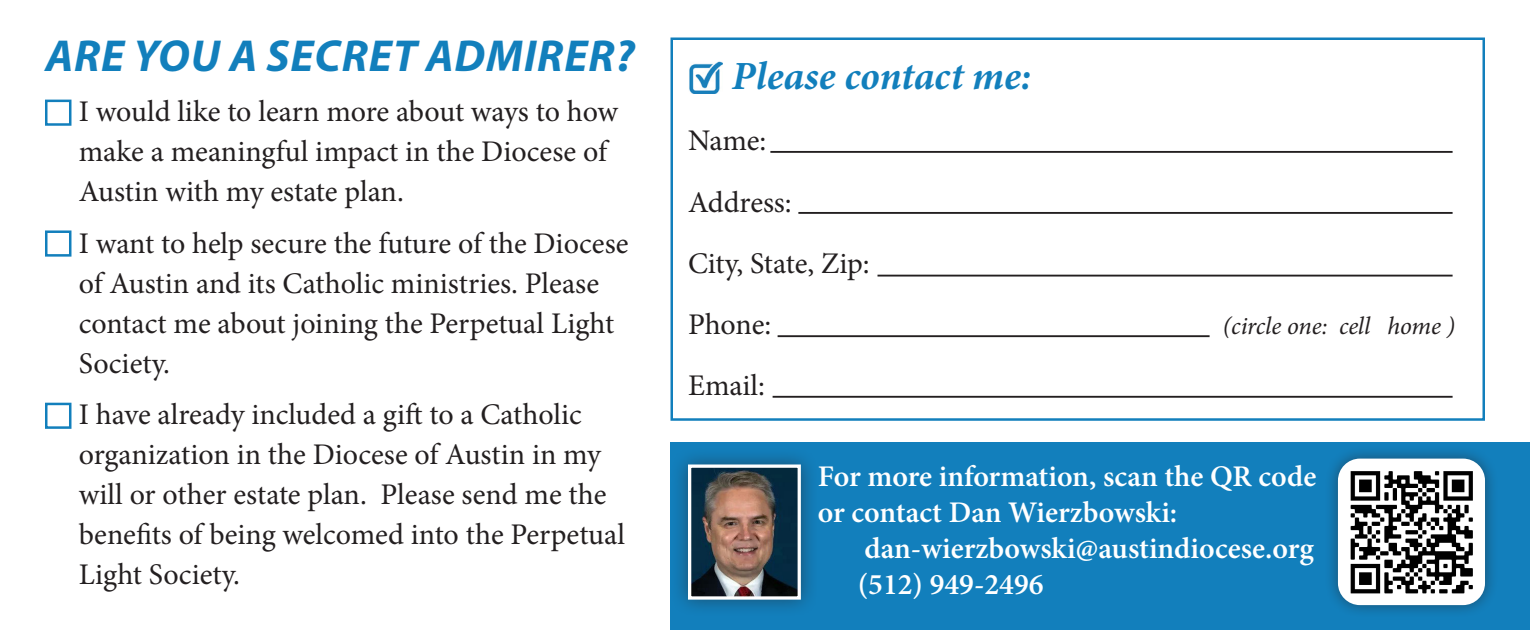
<style>
.page{position:relative;width:1530px;height:630px;background:#fff}
.page>*{position:absolute;margin:0;border:0;box-sizing:border-box;transform-origin:0 0}
.t1{font:italic 700 45px "Myriad Pro";letter-spacing:.02em;color:#127fbc}
.t2{font:italic 700 40px "Minion Pro";color:#127fbc}
.t3{font:30px/40px "Minion Pro";color:#231f20}
.t4{font:600 30px/36px "Minion Pro";color:#fff}
.t5{font:italic 25px "Minion Pro";letter-spacing:-.005em;color:#231f20}
</style>
<div class="page">
<div style="left:671px;top:38px;width:814px;height:383px;background:#fff;border:2px solid #127fbc"></div>
<div style="left:671px;top:443px;width:859px;height:187px;background:#127fbc"></div>
<img style="left:689px;top:61px;width:34px;height:33px">
<div style="left:45px;top:100px;width:26px;height:26px;border:2px solid #127fbc"></div>
<div style="left:45px;top:230px;width:26px;height:27px;border:2px solid #127fbc"></div>
<div style="left:45px;top:403px;width:26px;height:26px;border:2px solid #127fbc"></div>
<div style="left:1324px;top:445px;width:175px;height:174px;background:#231f20;opacity:.5"></div>
<img style="left:1342px;top:462px;width:139px;height:139px">
<div style="left:1338px;top:459px;width:147px;height:146px;border:8px solid #fff;border-radius:18px"></div>
<div style="left:670px;top:447px;width:149px;height:171px;background:#231f20;opacity:.5"></div>
<img style="left:692px;top:469px;width:105px;height:127px">
<div style="left:688px;top:465px;width:113px;height:135px;border:3px solid #fff"></div>
<hr style="left:770px;top:151px;width:683px;height:2px;background:#231f20">
<hr style="left:798px;top:212px;width:655px;height:2px;background:#231f20">
<hr style="left:878px;top:275px;width:575px;height:2px;background:#231f20">
<hr style="left:778px;top:335px;width:432px;height:2px;background:#231f20">
<hr style="left:773px;top:396px;width:680px;height:2px;background:#231f20">
<h1 class="t1" style="left:45px;top:27px;width:591px">ARE YOU A SECRET ADMIRER?</h1>
<p class="t3" style="left:79px;top:92px;width:541px">I would like to learn more about ways to how make a meaningful impact in the Diocese of<br>Austin with my estate plan.</p>
<p class="t3" style="left:79px;top:223px;width:551px">I want to help secure the future of the Diocese of Austin and its Catholic ministries. Please contact me about joining the Perpetual Light Society.</p>
<p class="t3" style="left:79px;top:394px;width:548px">I have already included a gift to a Catholic organization in the Diocese of Austin in my will or other estate plan. Please send me the benefits of being welcomed into the Perpetual Light Society.</p>
<h2 class="t2" style="left:732px;top:48px;width:301px">Please contact me:</h2>
<p class="t3" style="left:688px;top:110px;width:183px;line-height:61.2px">Name:<br>Address:<br>City, State, Zip:<br>Phone:<br>Email:</p>
<p class="t5" style="left:1223px;top:309px;width:234px">(circle one: cell home )</p>
<p class="t4" style="left:818px;top:459px;width:500px">For more information, scan the QR code or contact Dan Wierzbowski:</p>
<p class="t4" style="left:858px;top:531px;width:458px">dan-wierzbowski@austindiocese.org (512) 949-2496</p>
</div>
